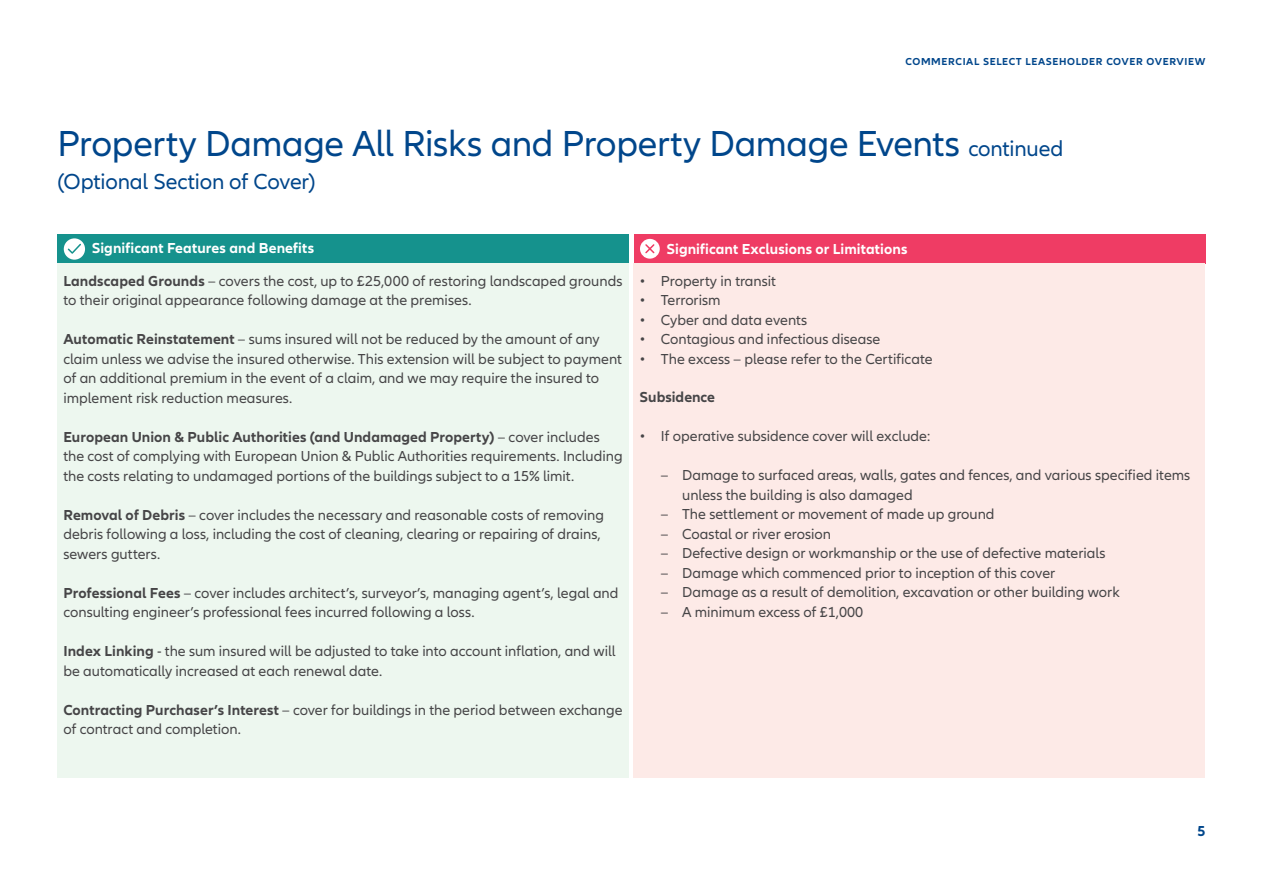
<style>
.page{position:relative;width:1263px;height:893px;background:#fff}
.page>*{position:absolute;margin:0;border:0;box-sizing:border-box;transform-origin:0 0}
.t1{font:37.5px "Allianz Neo";letter-spacing:-.01em;color:#00468b}
.t2{font:22.5px "Allianz Neo";letter-spacing:-.01em;color:#00468b}
.t3{font:15px/19.5px "Allianz Neo";color:#464547}
.t4{font:700 15px "Allianz Neo";letter-spacing:.005em;color:#fff}
.t5{font:700 15px "Allianz Neo";color:#464547}
.t6{font:700 15px "Allianz Neo";color:#00468b}
.t7{font:700 10.5px "Allianz Neo";letter-spacing:.06em;color:#00468b}
.s1{font-size:22.5px}
.s2{font-weight:700}
</style>
<div class="page">
<div style="left:57px;top:234px;width:572px;height:30px;background:#15928d"></div>
<svg style="left:64px;top:238px;width:21px;height:22px"></svg>
<svg style="left:66px;top:242px;width:16px;height:13px"></svg>
<div style="left:634px;top:234px;width:571px;height:30px;background:#ef3c64"></div>
<div style="left:640px;top:239px;width:20px;height:20px;background:#fff;border-radius:50%"></div>
<svg style="left:645px;top:244px;width:10px;height:10px"></svg>
<div style="left:57px;top:264px;width:572px;height:514px;background:#edf7ef"></div>
<div style="left:633px;top:264px;width:572px;height:514px;background:#fdeae7"></div>
<p class="t7" style="left:906px;top:56px;width:301px">COMMERCIAL SELECT LEASEHOLDER COVER OVERVIEW</p>
<h1 class="t1" style="left:57px;top:122px;width:1007px">Property Damage All Risks and Property Damage Events <span class="s1">continued</span></h1>
<h2 class="t2" style="left:57px;top:169px;width:260px">(Optional Section of Cover)</h2>
<p class="t4" style="left:92px;top:239px;width:224px">Significant Features and Benefits</p>
<p class="t4" style="left:666px;top:240px;width:242px">Significant Exclusions or Limitations</p>
<p class="t3" style="left:63px;top:271px;width:561px"><span class="s2">Landscaped Grounds</span> – covers the cost, up to £25,000 of restoring landscaped grounds to their original appearance following damage at the premises.</p>
<p class="t3" style="left:63px;top:330px;width:560px"><span class="s2">Automatic Reinstatement</span> – sums insured will not be reduced by the amount of any claim unless we advise the insured otherwise. This extension will be subject to payment of an additional premium in the event of a claim, and we may require the insured to implement risk reduction measures.</p>
<p class="t3" style="left:63px;top:427px;width:561px"><span class="s2">European Union &amp; Public Authorities (and Undamaged Property)</span> – cover includes the cost of complying with European Union &amp; Public Authorities requirements. Including the costs relating to undamaged portions of the buildings subject to a 15% limit.</p>
<p class="t3" style="left:63px;top:505px;width:542px"><span class="s2">Removal of Debris</span> – cover includes the necessary and reasonable costs of removing debris following a loss, including the cost of cleaning, clearing or repairing of drains, sewers gutters.</p>
<p class="t3" style="left:63px;top:583px;width:557px"><span class="s2">Professional Fees</span> – cover includes architect’s, surveyor’s, managing agent’s, legal and consulting engineer’s professional fees incurred following a loss.</p>
<p class="t3" style="left:63px;top:642px;width:554px"><span class="s2">Index Linking</span> - the sum insured will be adjusted to take into account inflation, and will be automatically increased at each renewal date.</p>
<p class="t3" style="left:63px;top:700px;width:561px"><span class="s2">Contracting Purchaser’s Interest</span> – cover for buildings in the period between exchange of contract and completion.</p>
<p class="t3" style="left:640px;top:271px;width:138px">• Property in transit</p>
<p class="t3" style="left:640px;top:291px;width:83px">• Terrorism</p>
<p class="t3" style="left:640px;top:310px;width:169px">• Cyber and data events</p>
<p class="t3" style="left:640px;top:330px;width:242px">• Contagious and infectious disease</p>
<p class="t3" style="left:640px;top:349px;width:295px">• The excess – please refer to the Certificate</p>
<p class="t5" style="left:640px;top:389px;width:77px">Subsidence</p>
<p class="t3" style="left:640px;top:427px;width:292px">• If operative subsidence cover will exclude:</p>
<p class="t3" style="left:682px;top:466px;width:510px;text-indent:-21px">– Damage to surfaced areas, walls, gates and fences, and various specified items unless the building is also damaged</p>
<p class="t3" style="left:661px;top:505px;width:335px">– The settlement or movement of made up ground</p>
<p class="t3" style="left:661px;top:524px;width:172px">– Coastal or river erosion</p>
<p class="t3" style="left:661px;top:544px;width:446px">– Defective design or workmanship or the use of defective materials</p>
<p class="t3" style="left:661px;top:563px;width:396px">– Damage which commenced prior to inception of this cover</p>
<p class="t3" style="left:661px;top:583px;width:460px">– Damage as a result of demolition, excavation or other building work</p>
<p class="t3" style="left:661px;top:602px;width:204px">– A minimum excess of £1,000</p>
<p class="t6" style="left:1197px;top:822px;width:10px">5</p>
</div>
